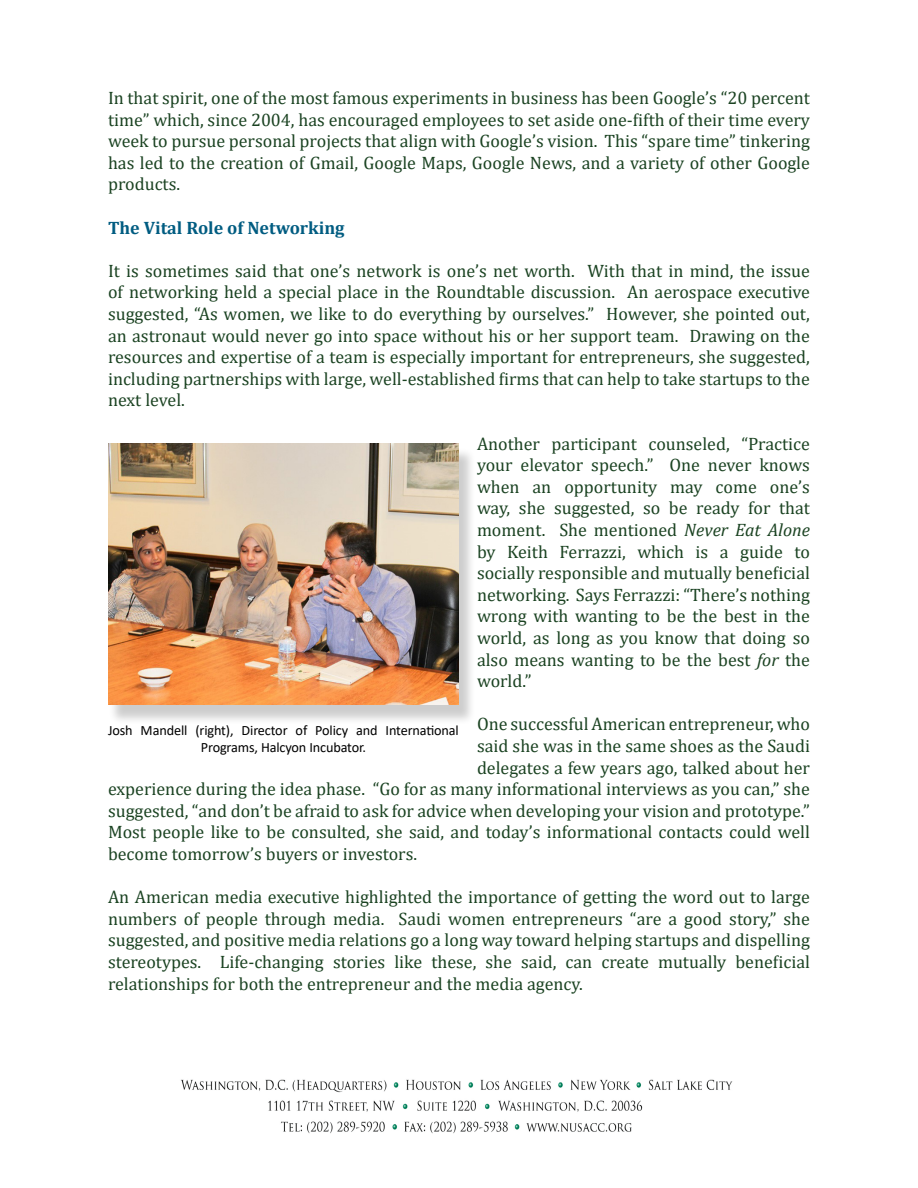
<style>
.page{position:relative;width:918px;height:1188px;background:#fff}
.page>*{position:absolute;margin:0;border:0;box-sizing:border-box;transform-origin:0 0}
.t1{font:18px/21.6px "Cambria";color:#1b4322;text-align:justify}
.t2{font:700 18px "Cambria";color:#005c81}
.t3{font:14.25px/16.5px "Calibri";letter-spacing:-.01em;color:#000;text-align:center}
.s1{font-style:italic}
</style>
<div class="page">
<img style="left:181px;top:1079px;width:552px;height:55px">
<div style="left:108px;top:447px;width:368px;height:278px;background:#000;opacity:.2"></div>
<img style="left:108px;top:443px;width:351px;height:262px">
<p class="t1" style="left:108px;top:87px;width:704px">In that spirit, one of the most famous experiments in business has been Google’s “20 percent time” which, since 2004, has encouraged employees to set aside one-fifth of their time every week to pursue personal projects that align with Google’s vision. This “spare time” tinkering has led to the creation of Gmail, Google Maps, Google News, and a variety of other Google products.</p>
<p class="t2" style="left:108px;top:215px;width:238px">The Vital Role of Networking</p>
<p class="t1" style="left:108px;top:260px;width:704px">It is sometimes said that one’s network is one’s net worth. With that in mind, the issue of networking held a special place in the Roundtable discussion. An aerospace executive suggested, “As women, we like to do everything by ourselves.” However, she pointed out, an astronaut would never go into space without his or her support team. Drawing on the resources and expertise of a team is especially important for entrepreneurs, she suggested, including partnerships with large, well-established firms that can help to take startups to the next level.</p>
<p class="t1" style="left:477px;top:433px;width:335px">Another participant counseled, “Practice your elevator speech.” One never knows when an opportunity may come one’s way, she suggested, so be ready for that moment. She mentioned <span class="s1">Never Eat Alone </span>by Keith Ferrazzi, which is a guide to socially responsible and mutually beneficial networking. Says Ferrazzi: “There’s nothing wrong with wanting to be the best in the world, as long as you know that doing so also means wanting to be the best <span class="s1">for</span> the world.”</p>
<p class="t1" style="left:477px;top:713px;width:335px">One successful American entrepreneur, who</p>
<p class="t1" style="left:477px;top:735px;width:335px">said she was in the same shoes as the Saudi</p>
<p class="t1" style="left:477px;top:757px;width:335px">delegates a few years ago, talked about her</p>
<p class="t1" style="left:108px;top:778px;width:704px">experience during the idea phase. “Go for as many informational interviews as you can,” she</p>
<p class="t1" style="left:108px;top:800px;width:703px">suggested, “and don’t be afraid to ask for advice when developing your vision and prototype.”</p>
<p class="t1" style="left:108px;top:821px;width:703px">Most people like to be consulted, she said, and today’s informational contacts could well</p>
<p class="t1" style="left:108px;top:843px;width:311px">become tomorrow’s buyers or investors.</p>
<p class="t1" style="left:108px;top:886px;width:704px">An American media executive highlighted the importance of getting the word out to large numbers of people through media. Saudi women entrepreneurs “are a good story,” she suggested, and positive media relations go a long way toward helping startups and dispelling stereotypes. Life-changing stories like these, she said, can create mutually beneficial relationships for both the entrepreneur and the media agency.</p>
<p class="t3" style="left:108px;top:722px;width:352px">Josh Mandell (right), Director of Policy and International<br>Programs, Halcyon Incubator.</p>
</div>
